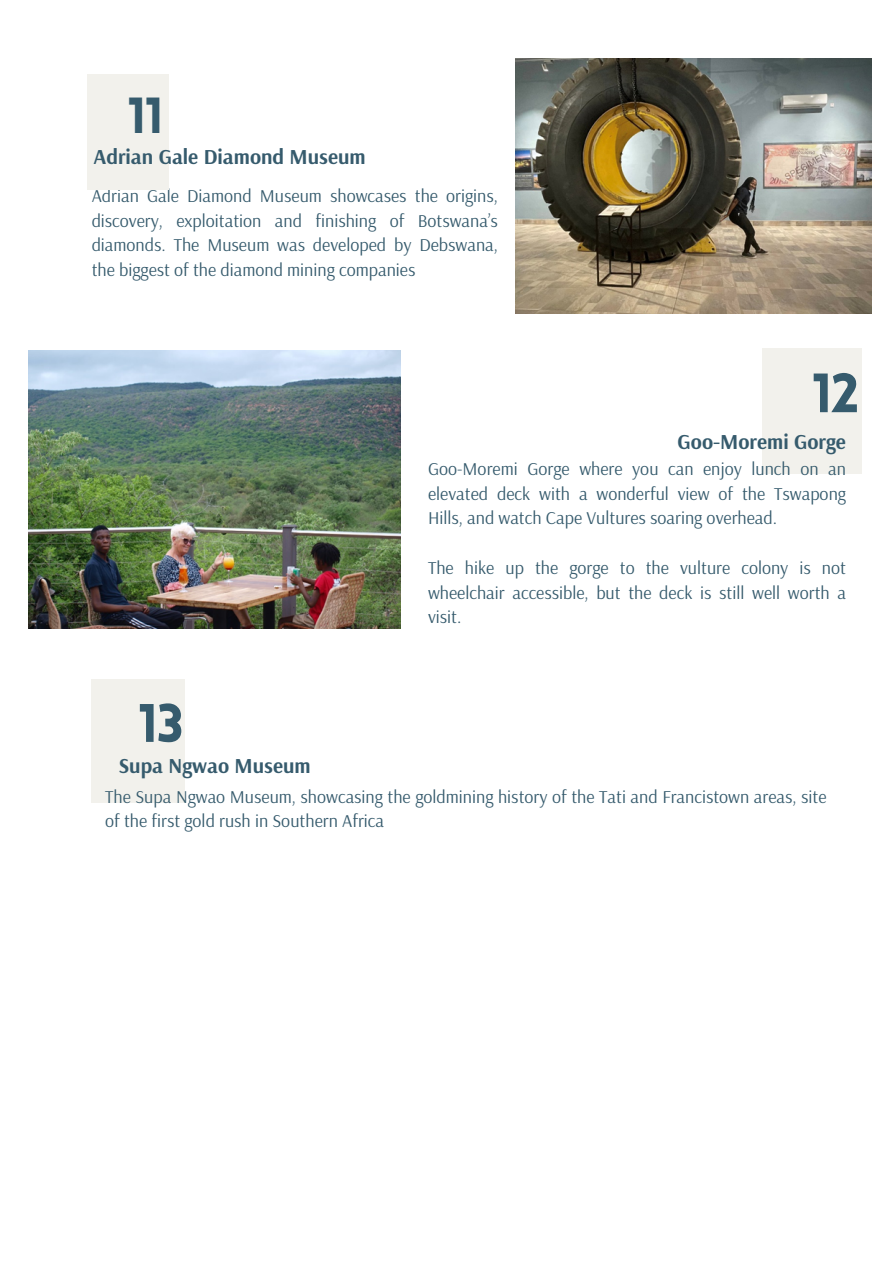
<style>
.page{position:relative;width:894px;height:1264px;background:#fff}
.page>*{position:absolute;margin:0;border:0;box-sizing:border-box;transform-origin:0 0}
.t1{font:900 54.15px "Lovelo";color:#365b6d}
.t2{font:900 52.95px "Lovelo";color:#365b6d}
.t3{font:900 49.65px "Lovelo";color:#365b6d}
.t4{font:700 21.3px "Arsenal";color:#365b6d}
.t5{font:18px/24.8px "Arsenal";color:#365b6d;text-align:justify}
</style>
<div class="page">
<img style="left:515px;top:58px;width:355px;height:255px">
<div style="left:87px;top:74px;width:81px;height:116px;background:#f2f1ec"></div>
<div style="left:762px;top:348px;width:99px;height:125px;background:#f2f1ec"></div>
<img style="left:28px;top:351px;width:372px;height:277px">
<div style="left:92px;top:679px;width:93px;height:123px;background:#f2f1ec"></div>
<p class="t3" style="left:128px;top:96px;width:37px">11</p>
<h1 class="t4" style="left:93px;top:143px;width:273px">Adrian Gale Diamond Museum</h1>
<h1 class="t5" style="left:92px;top:183px;width:407px">Adrian Gale Diamond Museum showcases the origins, discovery, exploitation and finishing of Botswana’s diamonds. The Museum was developed by Debswana, the biggest of the diamond mining companies</h1>
<p class="t1" style="left:811px;top:371px;width:49px">12</p>
<p class="t4" style="left:677px;top:428px;width:170px">Goo-Moremi Gorge</p>
<p class="t2" style="left:138px;top:702px;width:47px">13</p>
<p class="t4" style="left:119px;top:751px;width:193px">Supa Ngwao Museum</p>
<p class="t5" style="left:428px;top:455px;width:419px">Goo-Moremi Gorge where you can enjoy lunch on an elevated deck with a wonderful view of the Tswapong Hills, and watch Cape Vultures soaring overhead.</p>
<p class="t5" style="left:428px;top:554px;width:419px">The hike up the gorge to the vulture colony is not wheelchair accessible, but the deck is still well worth a visit.</p>
<h1 class="t5" style="left:105px;top:783px;width:722px">The Supa Ngwao Museum, showcasing the goldmining history of the Tati and Francistown areas, site of the first gold rush in Southern Africa</h1>
</div>
